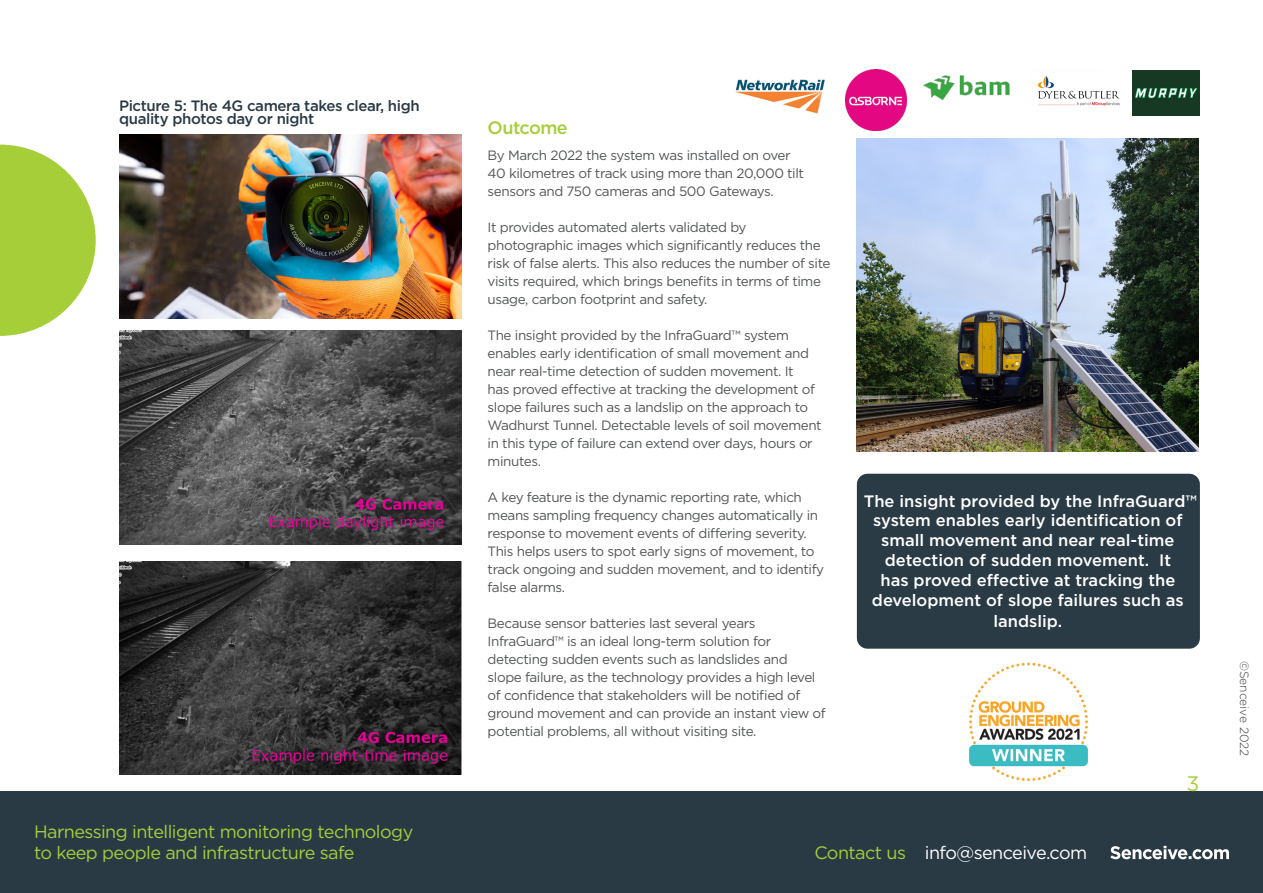
<style>
.page{position:relative;width:1263px;height:893px;background:#fff}
.page>*{position:absolute;margin:0;border:0;box-sizing:border-box;transform-origin:0 0}
.t1{font:21px "Gotham";color:#a6ce39}
.t2{font:18px/21px "Gotham";letter-spacing:-.03em;color:#a6ce39}
.t3{font:18px "Gotham";letter-spacing:-.03em;color:#fff}
.t4{font:500 18px "Gotham";letter-spacing:-.03em;color:#a6ce39}
.t5{font:500 16.5px/19.8px "Gotham";color:#fff;text-align:center}
.t6{font:500 15px/13.5px "Gotham";letter-spacing:-.025em;color:#293a45}
.t7{font:13.5px/18px "Gotham";letter-spacing:-.03em;color:#545557}
.t8{font:300 12px "Gotham";color:#3e3e3f}
.s1{color:#a6ce39}
</style>
<div class="page">
<div style="left:0;top:792px;width:1263px;height:101px;background:#293a45"></div>
<svg style="left:0;top:145px;width:96px;height:191px"></svg>
<svg style="left:1110px;top:846px;width:119px;height:13px"></svg>
<img style="left:119px;top:134px;width:342px;height:184px">
<img style="left:119px;top:331px;width:343px;height:213px">
<img style="left:119px;top:561px;width:343px;height:213px">
<img style="left:856px;top:139px;width:343px;height:313px">
<div style="left:857px;top:474px;width:343px;height:175px;background:#2b3b46;border-radius:11px"></div>
<img style="left:969px;top:662px;width:119px;height:120px">
<img style="left:1132px;top:70px;width:68px;height:45px">
<img style="left:735px;top:79px;width:90px;height:35px">
<img style="left:923px;top:75px;width:87px;height:25px">
<img style="left:846px;top:69px;width:60px;height:61px">
<img style="left:1037px;top:76px;width:83px;height:30px">
<p class="t6" style="left:119px;top:99px;width:302px">Picture 5: The 4G camera takes clear, high quality photos day or night</p>
<p class="t2" style="left:34px;top:820px;width:381px">Harnessing intelligent monitoring technology to keep people and infrastructure safe</p>
<p class="t4" style="left:488px;top:116px;width:82px">Outcome</p>
<p class="t7" style="left:488px;top:146px;width:318px">By March 2022 the system was installed on over<br>40 kilometres of track using more than 20,000 tilt sensors and 750 cameras and 500 Gateways.</p>
<p class="t7" style="left:488px;top:218px;width:344px">It provides automated alerts validated by photographic images which significantly reduces the risk of false alerts. This also reduces the number of site visits required, which brings benefits in terms of time usage, carbon footprint and safety.</p>
<p class="t7" style="left:488px;top:326px;width:336px">The insight provided by the InfraGuard™ system enables early identification of small movement and near real-time detection of sudden movement. It<br>has proved effective at tracking the development of slope failures such as a landslip on the approach to Wadhurst Tunnel. Detectable levels of soil movement in this type of failure can extend over days, hours or minutes.</p>
<p class="t7" style="left:488px;top:488px;width:338px">A key feature is the dynamic reporting rate, which means sampling frequency changes automatically in response to movement events of differing severity.<br>This helps users to spot early signs of movement, to track ongoing and sudden movement, and to identify false alarms.</p>
<p class="t7" style="left:488px;top:614px;width:340px">Because sensor batteries last several years InfraGuard™ is an ideal long-term solution for detecting sudden events such as landslides and<br>slope failure, as the technology provides a high level of confidence that stakeholders will be notified of ground movement and can provide an instant view of potential problems, all without visiting site.</p>
<p class="t5" style="left:864px;top:491px;width:335px">The insight provided by the InfraGuard™ system enables early identification of small movement and near real-time detection of sudden movement. It<br>has proved effective at tracking the development of slope failures such as</p>
<p class="t5" style="left:993px;top:611px;width:70px">landslip.</p>
<p class="t1" style="left:1186px;top:770px;width:14px">3</p>
<p class="t3" style="left:814px;top:841px;width:274px"><span class="s1">Contact us</span> info@senceive.com</p>
<p class="t8" style="left:1252px;top:661px;width:97px;rotate:90deg">©Senceive 2022</p>
</div>
